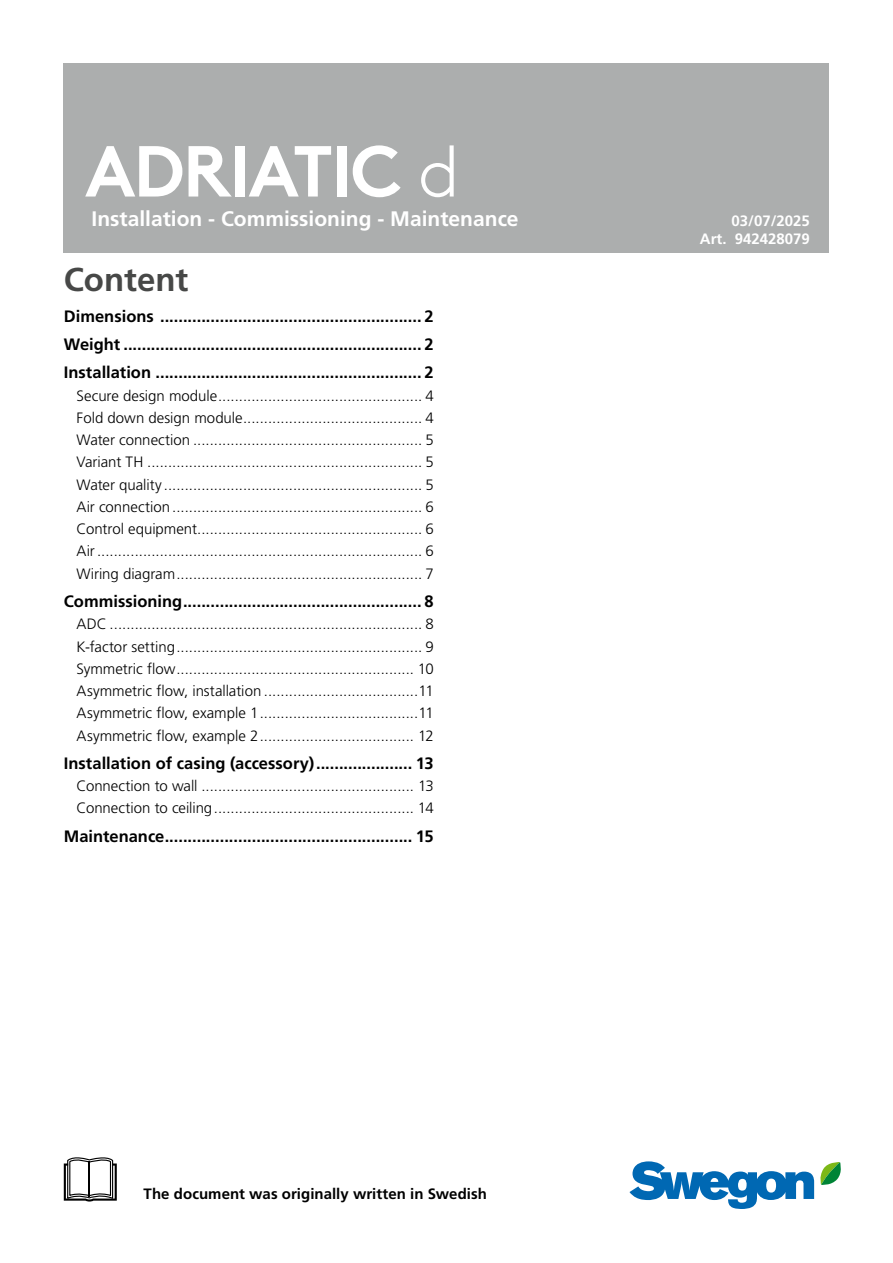
<style>
.page{position:relative;width:893px;height:1263px;background:#fff}
.page>*{position:absolute;margin:0;border:0;box-sizing:border-box;transform-origin:0 0}
.t1{font:700 72px "Swegon Brown";letter-spacing:-.025em;color:#fff}
.t2{font:700 33px "Frutiger LT Pro";color:#474847}
.t3{font:700 21px "Frutiger LT Pro";color:#fff}
.t4{font:700 16.5px/28.3px "Frutiger LT Pro";color:#000;text-align:justify}
.t5{font:300 15px/22.2px "Frutiger LT Pro";color:#000;text-align:justify}
.t6{font:700 15px "Frutiger LT Pro";letter-spacing:.005em;color:#000}
.t7{font:700 15px/18px "Frutiger LT Pro";color:#fff;text-align:right}
.s1{font-weight:300}
</style>
<div class="page">
<div style="left:64px;top:64px;width:765px;height:189px;background:#acaeae"></div>
<svg style="left:629px;top:1161px;width:212px;height:48px"></svg>
<svg style="left:64px;top:1157px;width:53px;height:44px"></svg>
<h1 class="t1" style="left:85px;top:113px;width:376px">ADRIATIC <span class="s1">d</span></h1>
<h3 class="t3" style="left:92px;top:206px;width:429px">Installation - Commissioning - Maintenance</h3>
<p class="t7" style="left:700px;top:212px;width:112px">03/07/2025<br>Art. 942428079</p>
<h2 class="t2" style="left:64px;top:260px;width:126px">Content</h2>
<p class="t4" style="left:64px;top:302px;width:371px">Dimensions ......................................................... 2<br>Weight ................................................................. 2<br>Installation .......................................................... 2</p>
<p class="t5" style="left:77px;top:384px;width:359px">Secure design module................................................. 4<br>Fold down design module........................................... 4<br>Water connection ....................................................... 5<br>Variant TH .................................................................. 5<br>Water quality .............................................................. 5<br>Air connection ............................................................ 6<br>Control equipment...................................................... 6<br>Air.............................................................................. 6<br>Wiring diagram........................................................... 7</p>
<p class="t4" style="left:64px;top:587px;width:371px">Commissioning.................................................... 8</p>
<p class="t5" style="left:77px;top:613px;width:359px">ADC ........................................................................... 8<br>K-factor setting........................................................... 9<br>Symmetric flow......................................................... 10<br>Asymmetric flow, installation .....................................11<br>Asymmetric flow, example 1......................................11<br>Asymmetric flow, example 2..................................... 12</p>
<p class="t4" style="left:64px;top:749px;width:371px">Installation of casing (accessory)..................... 13</p>
<p class="t5" style="left:77px;top:775px;width:359px">Connection to wall ................................................... 13<br>Connection to ceiling................................................ 14</p>
<p class="t4" style="left:64px;top:822px;width:371px">Maintenance...................................................... 15</p>
<p class="t6" style="left:144px;top:1184px;width:345px">The document was originally written in Swedish</p>
</div>
